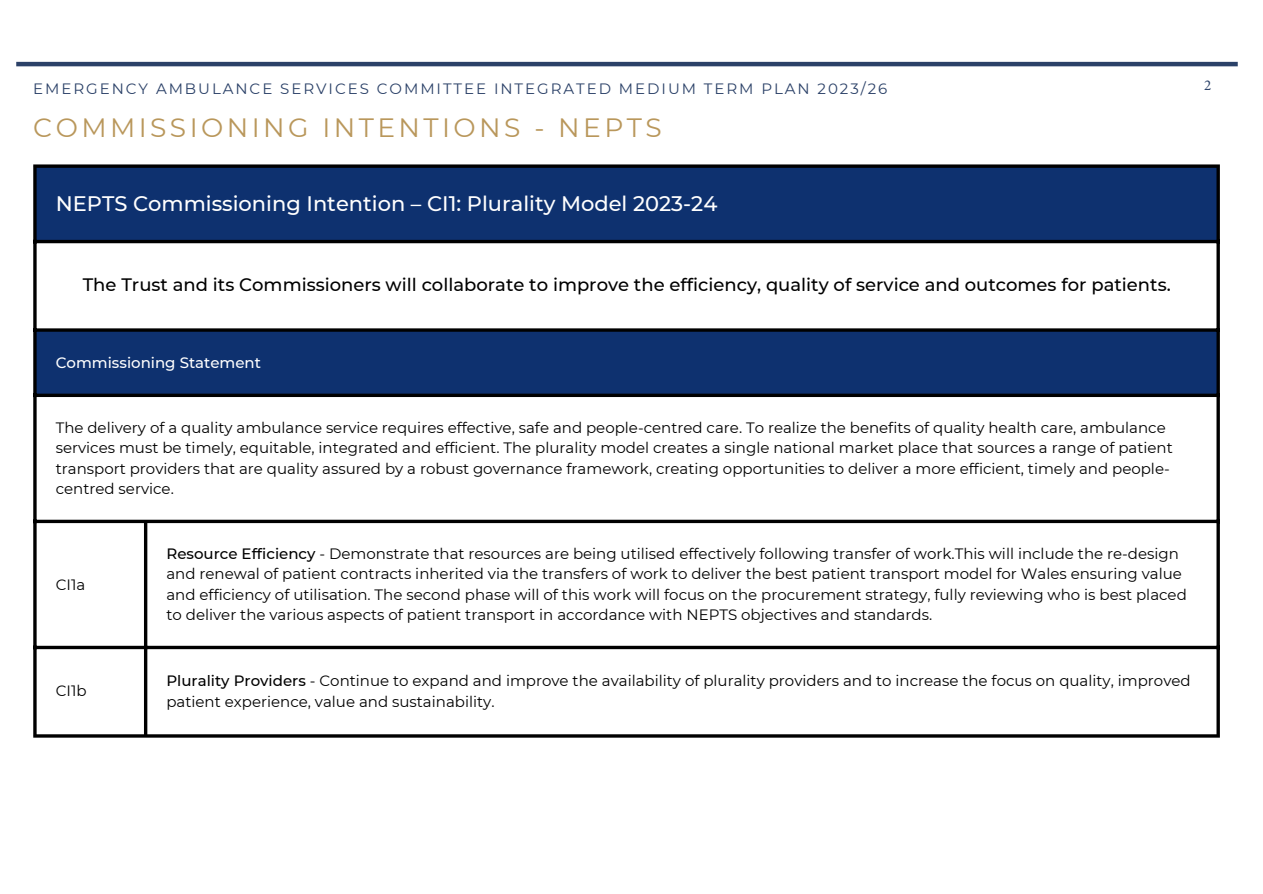
<style>
.page{position:relative;width:1263px;height:894px;background:#fff}
.page>*{position:absolute;margin:0;border:0;box-sizing:border-box;transform-origin:0 0}
.t1{font:26.55px "Montserrat";letter-spacing:.13em;color:#b9975b}
.t2{font:500 21px "Montserrat";color:#fff}
.t3{font:500 18px "Montserrat";color:#000}
.t4{font:15px/20.2px "Montserrat";color:#000}
.t5{font:15px "Montserrat";letter-spacing:.13em;color:#2b4168}
.t6{font:500 15px "Montserrat";color:#fff}
.t7{font:15px "Minion Pro";color:#2b4168}
.s1{font-weight:500}
</style>
<div class="page">
<hr style="left:16px;top:62px;width:1222px;height:4px;background:#2b4168">
<svg style="left:37px;top:168px;width:1179px;height:225px;fill:#0e316f"></svg>
<svg style="left:33px;top:168px;width:4px;height:566px;background:#212224"></svg>
<hr style="left:144px;top:523px;width:3px;height:211px;background:#000">
<svg style="left:1216px;top:168px;width:4px;height:566px;background:#1f2022"></svg>
<svg style="left:33px;top:164px;width:1187px;height:4px;background:#1d1e21"></svg>
<hr style="left:33px;top:240px;width:1187px;height:3px;background:#000">
<hr style="left:33px;top:328px;width:1187px;height:3px;background:#000">
<svg style="left:33px;top:393px;width:1187px;height:4px;background:#020711"></svg>
<svg style="left:33px;top:519px;width:1187px;height:4px;background:#2d2d2d"></svg>
<svg style="left:33px;top:645px;width:1187px;height:4px;background:#323232"></svg>
<hr style="left:33px;top:734px;width:1187px;height:3px;background:#000">
<p class="t5" style="left:33px;top:79px;width:856px">EMERGENCY AMBULANCE SERVICES COMMITTEE INTEGRATED MEDIUM TERM PLAN 2023/26</p>
<p class="t7" style="left:1204px;top:75px;width:9px">2</p>
<h1 class="t1" style="left:33px;top:111px;width:630px">COMMISSIONING INTENTIONS - NEPTS</h1>
<h2 class="t2" style="left:56px;top:190px;width:663px">NEPTS Commissioning Intention – CI1: Plurality Model 2023-24</h2>
<p class="t3" style="left:83px;top:273px;width:1089px">The Trust and its Commissioners will collaborate to improve the efficiency, quality of service and outcomes for patients.</p>
<p class="t6" style="left:56px;top:353px;width:207px">Commissioning Statement</p>
<p class="t4" style="left:56px;top:417px;width:1118px">The delivery of a quality ambulance service requires effective, safe and people-centred care. To realize the benefits of quality health care, ambulance services must be timely, equitable, integrated and efficient. The plurality model creates a single national market place that sources a range of patient transport providers that are quality assured by a robust governance framework, creating opportunities to deliver a more efficient, timely and people&shy;centred service.</p>
<p class="t4" style="left:56px;top:574px;width:31px">CI1a</p>
<p class="t4" style="left:166px;top:543px;width:1022px"><span class="s1">Resource Efficiency</span> - Demonstrate that resources are being utilised effectively following transfer of work.This will include the re-design and renewal of patient contracts inherited via the transfers of work to deliver the best patient transport model for Wales ensuring value and efficiency of utilisation. The second phase will of this work will focus on the procurement strategy, fully reviewing who is best placed to deliver the various aspects of patient transport in accordance with NEPTS objectives and standards.</p>
<p class="t4" style="left:56px;top:680px;width:32px">CI1b</p>
<p class="t4" style="left:166px;top:670px;width:1026px"><span class="s1">Plurality Providers</span> - Continue to expand and improve the availability of plurality providers and to increase the focus on quality, improved patient experience, value and sustainability.</p>
</div>
